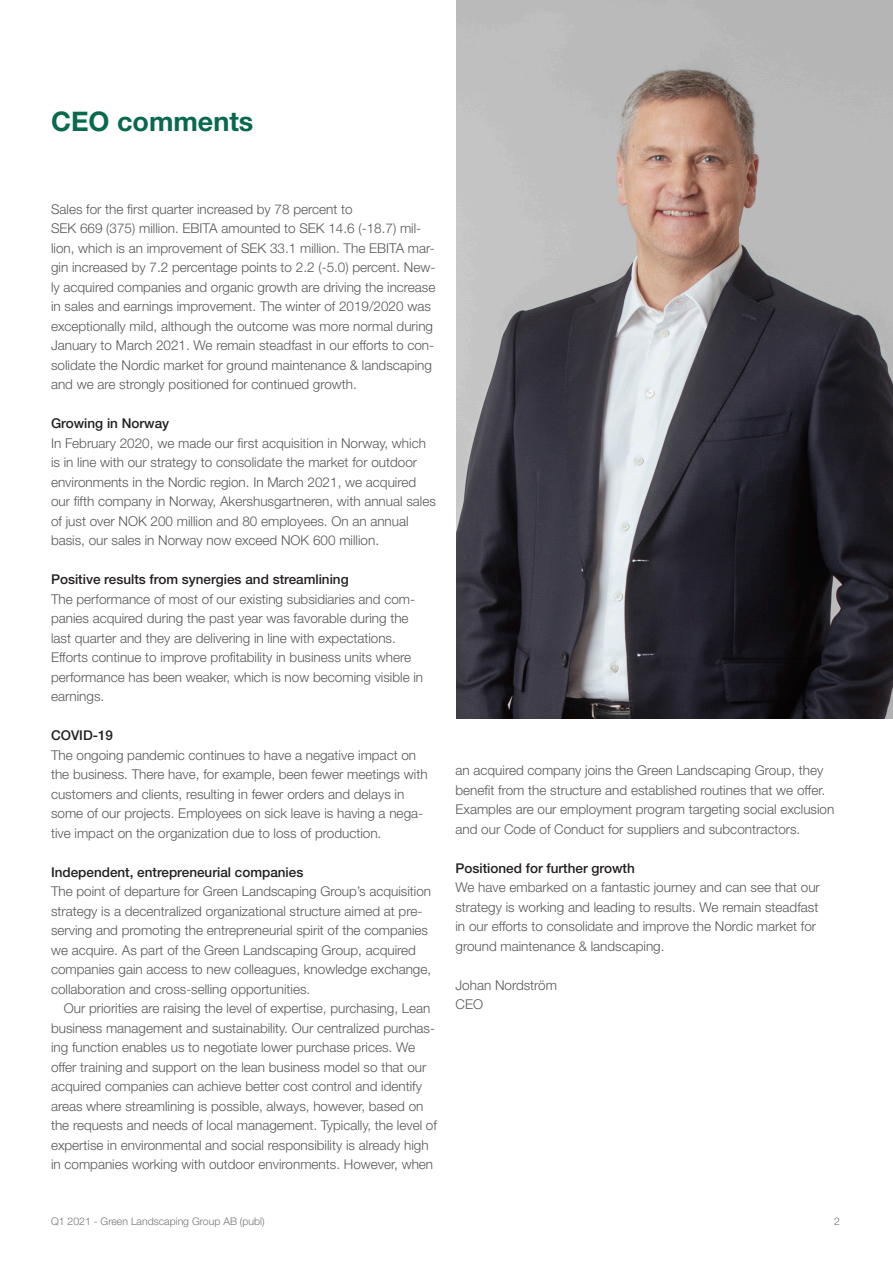
<style>
.page{position:relative;width:893px;height:1263px;background:#fff}
.page>*{position:absolute;margin:0;border:0;box-sizing:border-box;transform-origin:0 0}
.Rubrik_1{font:700 27px "Helvetica Neue LT Std";color:#08694e}
.Brödtext{font:300 13.5px/19.5px "Helvetica Neue LT Std";color:#57585a}
.Brödtext_Indrag{font:300 13.5px/19.5px "Helvetica Neue LT Std";color:#57585a}
.Mellanrubrik__9_pkt{font:500 13.5px "Helvetica Neue LT Std";color:#231f20}
.t1{font:300 10.5px "Helvetica Neue LT Std";color:#727477}
</style>
<div class="page">
<img style="left:456px;top:0;width:437px;height:719px">
<p class="Rubrik_1" style="left:51px;top:105px;width:204px">CEO comments</p>
<p class="Brödtext" style="left:51px;top:199px;width:303px">Sales for the first quarter increased by 78 percent to</p>
<p class="Brödtext" style="left:51px;top:218px;width:386px">SEK 669 (375) million. EBITA amounted to SEK 14.6 (-18.7) mil&shy;lion, which is an improvement of SEK 33.1 million. The EBITA mar&shy;gin increased by 7.2 percentage points to 2.2 (-5.0) percent. New&shy;ly acquired companies and organic growth are driving the increase in sales and earnings improvement. The winter of 2019/2020 was exceptionally mild, although the outcome was more normal during January to March 2021. We remain steadfast in our efforts to con&shy;solidate the Nordic market for ground maintenance &amp; landscaping and we are strongly positioned for continued growth.</p>
<p class="Mellanrubrik__9_pkt" style="left:51px;top:415px;width:120px">Growing in Norway</p>
<p class="Brödtext" style="left:51px;top:433px;width:386px">In February 2020, we made our first acquisition in Norway, which is in line with our strategy to consolidate the market for outdoor environments in the Nordic region. In March 2021, we acquired our fifth company in Norway, Akershusgartneren, with annual sales of just over NOK 200 million and 80 employees. On an annual basis, our sales in Norway now exceed NOK 600 million.</p>
<p class="Mellanrubrik__9_pkt" style="left:51px;top:571px;width:299px">Positive results from synergies and streamlining</p>
<p class="Brödtext" style="left:51px;top:589px;width:374px">The performance of most of our existing subsidiaries and com&shy;panies acquired during the past year was favorable during the last quarter and they are delivering in line with expectations.<br>Efforts continue to improve profitability in business units where performance has been weaker, which is now becoming visible in earnings.</p>
<p class="Mellanrubrik__9_pkt" style="left:51px;top:727px;width:64px">COVID-19</p>
<p class="Brödtext" style="left:51px;top:745px;width:378px">The ongoing pandemic continues to have a negative impact on the business. There have, for example, been fewer meetings with customers and clients, resulting in fewer orders and delays in some of our projects. Employees on sick leave is having a nega&shy;tive impact on the organization due to loss of production.</p>
<p class="Mellanrubrik__9_pkt" style="left:51px;top:864px;width:254px">Independent, entrepreneurial companies</p>
<p class="Brödtext" style="left:51px;top:881px;width:382px">The point of departure for Green Landscaping Group’s acquisition strategy is a decentralized organizational structure aimed at pre&shy;serving and promoting the entrepreneurial spirit of the companies we acquire. As part of the Green Landscaping Group, acquired companies gain access to new colleagues, knowledge exchange, collaboration and cross-selling opportunities.</p>
<p class="Brödtext_Indrag" style="left:51px;top:998px;width:387px;text-indent:13px">Our priorities are raising the level of expertise, purchasing, Lean business management and sustainability. Our centralized purchas&shy;ing function enables us to negotiate lower purchase prices. We offer training and support on the lean business model so that our acquired companies can achieve better cost control and identify areas where streamlining is possible, always, however, based on the requests and needs of local management. Typically, the level of expertise in environmental and social responsibility is already high in companies working with outdoor environments. However, when</p>
<p class="Brödtext_Indrag" style="left:455px;top:760px;width:380px">an acquired company joins the Green Landscaping Group, they benefit from the structure and established routines that we offer.<br>Examples are our employment program targeting social exclusion and our Code of Conduct for suppliers and subcontractors.</p>
<p class="Mellanrubrik__9_pkt" style="left:455px;top:860px;width:181px">Positioned for further growth</p>
<p class="Brödtext" style="left:455px;top:877px;width:366px">We have embarked on a fantastic journey and can see that our strategy is working and leading to results. We remain steadfast in our efforts to consolidate and improve the Nordic market for ground maintenance &amp; landscaping.</p>
<p class="Brödtext" style="left:455px;top:975px;width:103px">Johan Nordström<br>CEO</p>
<p class="t1" style="left:51px;top:1214px;width:215px">Q1 2021 - Green Landscaping Group AB (publ)</p>
<p class="t1" style="left:834px;top:1214px;width:7px">2</p>
</div>
